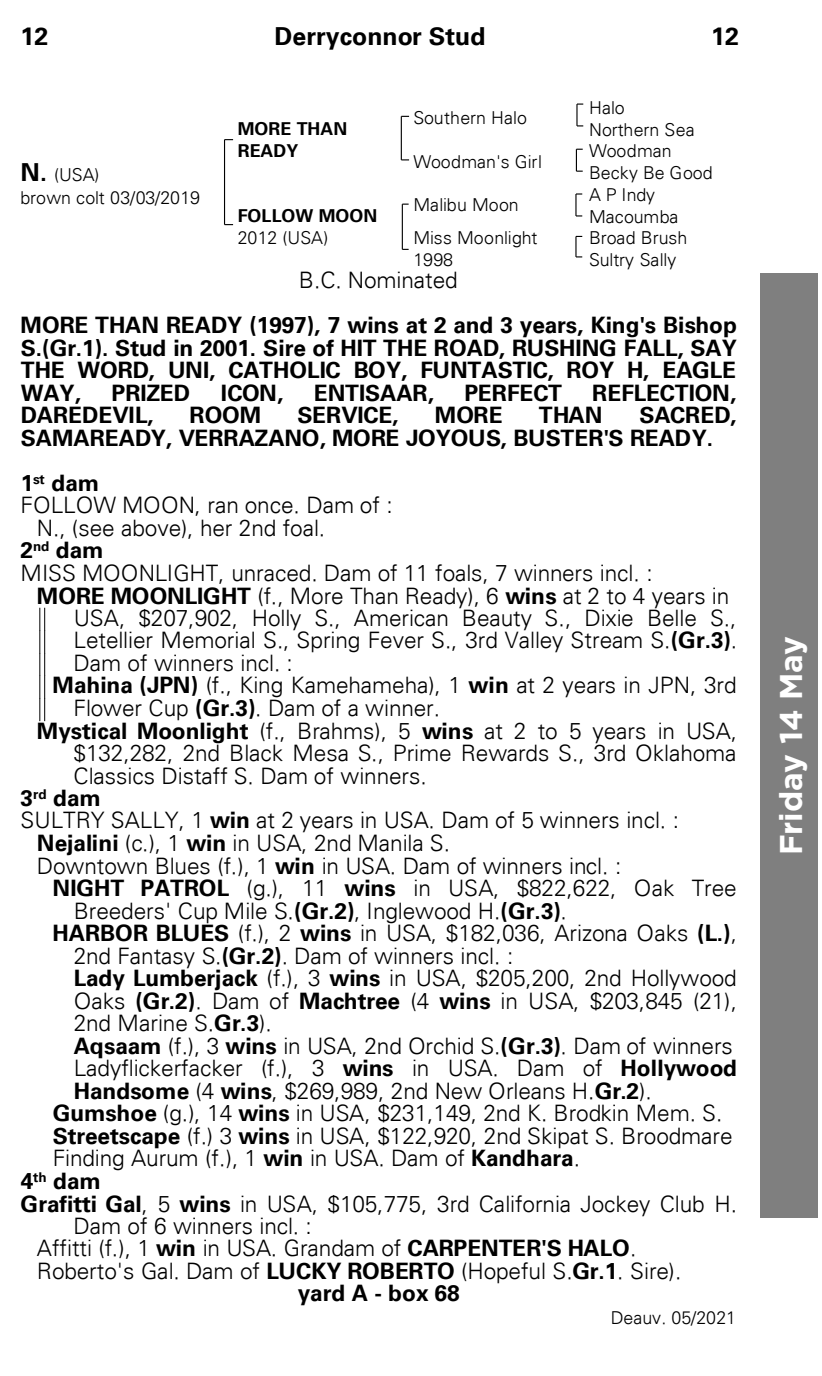
<style>
.page{position:relative;width:822px;height:1376px;background:#fff}
.page>*{position:absolute;margin:0;border:0;box-sizing:border-box;transform-origin:0 0}
.t1{font:700 31.5px "Gotham";color:#fff}
.t2{font:700 24.75px "Univers 65";color:#000}
.t3{font:300 22.72px/22.7px "Univers 45";letter-spacing:-.01em;color:#000}
.t4{font:700 22.72px/22.5px "Univers 65";color:#000;text-align:justify}
.t5{font:300 17.78px/21.6px "Univers 45";color:#000}
.t6{font:700 17.78px/21.6px "Univers 65";letter-spacing:.005em;color:#000}
.s1{font-family:"Univers 65";font-weight:700;font-size:24.75px}
.s2{font-family:"Univers 65";font-weight:700}
</style>
<div class="page">
<div style="left:761px;top:273px;width:57px;height:944px;background:#7f7f7f"></div>
<svg style="left:39px;top:608px;width:6px;height:112px"></svg>
<hr style="left:224px;top:140px;width:1px;height:85px;background:#000">
<hr style="left:401px;top:116px;width:1px;height:44px;background:#000">
<svg style="left:402px;top:203px;width:7px;height:2px"></svg>
<hr style="left:402px;top:204px;width:1px;height:45px;background:#000">
<svg style="left:575px;top:236px;width:7px;height:21px"></svg>
<svg style="left:576px;top:149px;width:7px;height:23px"></svg>
<svg style="left:575px;top:193px;width:7px;height:23px"></svg>
<svg style="left:576px;top:103px;width:7px;height:23px"></svg>
<p class="t2" style="left:21px;top:22px;width:29px">12</p>
<p class="t2" style="left:274px;top:22px;width:213px">Derryconnor Stud</p>
<p class="t2" style="left:711px;top:22px;width:29px">12</p>
<p class="t5" style="left:413px;top:107px;width:115px">Southern Halo</p>
<p class="t5" style="left:589px;top:96px;width:107px">Halo<br>Northern Sea</p>
<p class="t5" style="left:413px;top:151px;width:130px">Woodman's Girl</p>
<p class="t5" style="left:589px;top:140px;width:125px">Woodman<br>Becky Be Good</p>
<p class="t6" style="left:238px;top:118px;width:111px">MORE THAN<br>READY</p>
<p class="t5" style="left:21px;top:162px;width:181px;line-height:23.8px"><span class="s1">N.</span> (USA)<br>brown colt 03/03/2019</p>
<p class="t5" style="left:413px;top:194px;width:107px">Malibu Moon</p>
<p class="t5" style="left:589px;top:183px;width:91px">A P Indy<br>Macoumba</p>
<p class="t5" style="left:413px;top:227px;width:126px">Miss Moonlight<br>1998</p>
<p class="t5" style="left:589px;top:227px;width:100px">Broad Brush<br>Sultry Sally</p>
<p class="t3" style="left:299px;top:269px;width:160px">B.C. Nominated</p>
<p class="t4" style="left:21px;top:314px;width:718px">MORE THAN READY (1997), 7 wins at 2 and 3 years, King's Bishop S.(Gr.1). Stud in 2001. Sire of HIT THE ROAD, RUSHING FALL, SAY THE WORD, UNI, CATHOLIC BOY, FUNTASTIC, ROY H, EAGLE WAY,</p>
<p class="t6" style="left:238px;top:205px;width:141px">FOLLOW MOON</p>
<p class="t5" style="left:238px;top:227px;width:92px">2012 (USA)</p>
<p class="t4" style="left:111px;top:382px;width:80px">PRIZED</p>
<p class="t4" style="left:221px;top:382px;width:64px">ICON,</p>
<p class="t4" style="left:314px;top:382px;width:122px">ENTISAAR,</p>
<p class="t4" style="left:464px;top:382px;width:99px">PERFECT</p>
<p class="t4" style="left:592px;top:382px;width:145px">REFLECTION,</p>
<p class="t4" style="left:21px;top:404px;width:134px">DAREDEVIL,</p>
<p class="t4" style="left:190px;top:404px;width:73px">ROOM</p>
<p class="t4" style="left:298px;top:404px;width:102px">SERVICE,</p>
<p class="t4" style="left:435px;top:404px;width:69px">MORE</p>
<p class="t4" style="left:539px;top:404px;width:65px">THAN</p>
<p class="t4" style="left:21px;top:404px;width:717px;text-indent:619px">SACRED,<br>SAMAREADY, VERRAZANO, MORE JOYOUS, BUSTER'S READY.</p>
<p class="t4" style="left:21px;top:471px;width:80px">1<sup>st</sup> dam</p>
<p class="t3" style="left:37px;top:494px;width:357px;text-indent:-16px">FOLLOW MOON, ran once. Dam of :<br>N., (see above), her 2nd foal.</p>
<p class="t4" style="left:21px;top:539px;width:84px">2<sup>nd</sup> dam</p>
<p class="t3" style="left:21px;top:561px;width:633px">MISS MOONLIGHT, unraced. Dam of 11 foals, 7 winners incl. :</p>
<p class="t3" style="left:37px;top:584px;width:694px"><span class="s2">MORE MOONLIGHT</span> (f., More Than Ready), 6 <span class="s2">wins</span> at 2 to 4 years in</p>
<p class="t3" style="left:74px;top:606px;width:664px">USA, $207,902, Holly S., American Beauty S., Dixie Belle S.,</p>
<p class="t3" style="left:74px;top:629px;width:665px">Letellier Memorial S., Spring Fever S., 3rd Valley Stream S.<span class="s2">(Gr.3)</span>.</p>
<p class="t3" style="left:74px;top:652px;width:221px">Dam of winners incl. :</p>
<p class="t3" style="left:53px;top:674px;width:686px"><span class="s2">Mahina (JPN)</span> (f., King Kamehameha), 1 <span class="s2">win</span> at 2 years in JPN, 3rd</p>
<p class="t3" style="left:74px;top:696px;width:368px">Flower Cup <span class="s2">(Gr.3)</span>. Dam of a winner.</p>
<p class="t3" style="left:37px;top:719px;width:701px"><span class="s2">Mystical Moonlight</span> (f., Brahms), 5 <span class="s2">wins</span> at 2 to 5 years in USA,</p>
<p class="t3" style="left:74px;top:741px;width:664px">$132,282, 2nd Black Mesa S., Prime Rewards S., 3rd Oklahoma</p>
<p class="t3" style="left:74px;top:764px;width:355px">Classics Distaff S. Dam of winners.</p>
<p class="t4" style="left:21px;top:787px;width:82px">3<sup>rd</sup> dam</p>
<p class="t3" style="left:37px;top:809px;width:644px;text-indent:-16px">SULTRY SALLY, 1 <span class="s2">win</span> at 2 years in USA. Dam of 5 winners incl. :<br><span class="s2">Nejalini</span> (c.), 1 <span class="s2">win</span> in USA, 2nd Manila S.<br>Downtown Blues (f.), 1 <span class="s2">win</span> in USA. Dam of winners incl. :</p>
<p class="t3" style="left:53px;top:876px;width:685px"><span class="s2">NIGHT PATROL</span> (g.), 11 <span class="s2">wins</span> in USA, $822,622, Oak Tree</p>
<p class="t3" style="left:74px;top:899px;width:494px">Breeders' Cup Mile S.<span class="s2">(Gr.2)</span>, Inglewood H.<span class="s2">(Gr.3)</span>.</p>
<p class="t3" style="left:53px;top:922px;width:686px"><span class="s2">HARBOR BLUES</span> (f.), 2 <span class="s2">wins</span> in USA, $182,036, Arizona Oaks <span class="s2">(L.)</span>,</p>
<p class="t3" style="left:74px;top:944px;width:441px">2nd Fantasy S.<span class="s2">(Gr.2)</span>. Dam of winners incl. :</p>
<p class="t3" style="left:74px;top:966px;width:665px"><span class="s2">Lady Lumberjack</span> (f.), 3 <span class="s2">wins</span> in USA, $205,200, 2nd Hollywood</p>
<p class="t3" style="left:74px;top:989px;width:665px">Oaks <span class="s2">(Gr.2)</span>. Dam of <span class="s2">Machtree</span> (4 <span class="s2">wins</span> in USA, $203,845 (21),</p>
<p class="t3" style="left:74px;top:1011px;width:200px">2nd Marine S.<span class="s2">Gr.3</span>).</p>
<p class="t3" style="left:74px;top:1034px;width:661px"><span class="s2">Aqsaam</span> (f.), 3 <span class="s2">wins</span> in USA, 2nd Orchid S.<span class="s2">(Gr.3)</span>. Dam of winners</p>
<p class="t3" style="left:74px;top:1057px;width:665px">Ladyflickerfacker (f.), 3 <span class="s2">wins</span> in USA. Dam of <span class="s2">Hollywood</span></p>
<p class="t3" style="left:74px;top:1079px;width:579px"><span class="s2">Handsome</span> (4 <span class="s2">wins</span>, $269,989, 2nd New Orleans H.<span class="s2">Gr.2</span>).</p>
<p class="t3" style="left:53px;top:1101px;width:671px"><span class="s2">Gumshoe</span> (g.), 14 <span class="s2">wins</span> in USA, $231,149, 2nd K. Brodkin Mem. S.</p>
<p class="t3" style="left:53px;top:1124px;width:681px"><span class="s2">Streetscape</span> (f.) 3 <span class="s2">wins</span> in USA, $122,920, 2nd Skipat S. Broodmare</p>
<p class="t3" style="left:53px;top:1146px;width:529px">Finding Aurum (f.), 1 <span class="s2">win</span> in USA. Dam of <span class="s2">Kandhara</span>.</p>
<p class="t4" style="left:21px;top:1169px;width:81px">4<sup>th</sup> dam</p>
<p class="t3" style="left:21px;top:1192px;width:718px"><span class="s2">Grafitti Gal</span>, 5 <span class="s2">wins</span> in USA, $105,775, 3rd California Jockey Club H.</p>
<p class="t3" style="left:74px;top:1214px;width:240px">Dam of 6 winners incl. :</p>
<p class="t3" style="left:37px;top:1236px;width:601px">Affitti (f.), 1 <span class="s2">win</span> in USA. Grandam of <span class="s2">CARPENTER'S HALO</span>.</p>
<p class="t3" style="left:37px;top:1259px;width:646px">Roberto's Gal. Dam of <span class="s2">LUCKY ROBERTO</span> (Hopeful S.<span class="s2">Gr.1</span>. Sire).</p>
<p class="t4" style="left:298px;top:1282px;width:163px">yard A - box 68</p>
<p class="t5" style="left:611px;top:1306px;width:127px">Deauv. 05/2021</p>
<h1 class="t1" style="left:770px;top:855px;width:221px;rotate:-90deg">Friday 14 May</h1>
</div>
